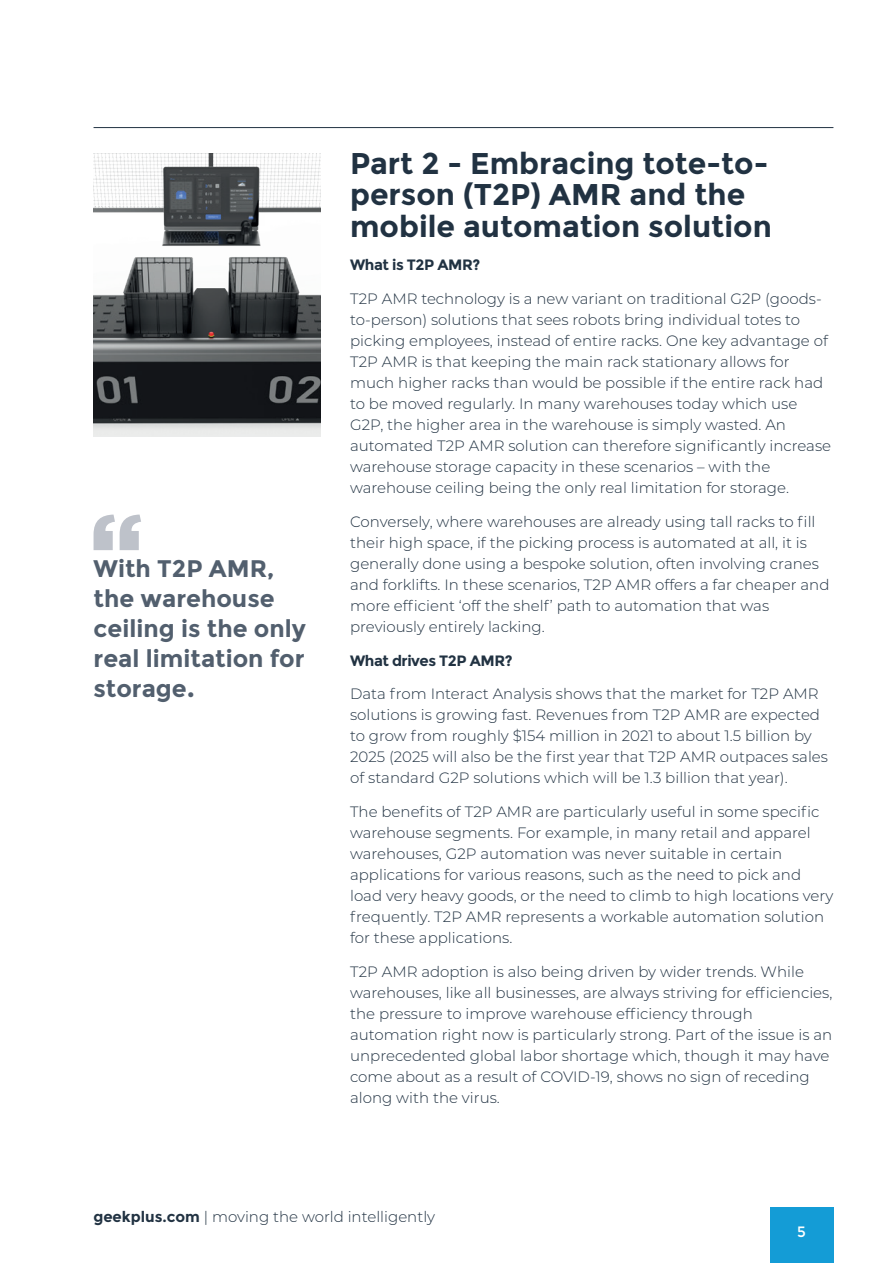
<style>
.page{position:relative;width:893px;height:1263px;background:#fff}
.page>*{position:absolute;margin:0;border:0;box-sizing:border-box;transform-origin:0 0}
.t1{font:700 30px/31.5px "Montserrat";color:#213242}
.t2{font:700 24px/30px "Montserrat";color:#525f6e}
.t3{font:300 15px/21px "Montserrat";color:#213242}
.t4{font:700 15px "Montserrat";letter-spacing:-.03em;color:#213242}
.t5{font:15px "Montserrat";color:#fff}
.s1{font-size:28.5px}
.s2{font-weight:700}
</style>
<div class="page">
<div style="left:770px;top:1208px;width:63px;height:55px;background:#149cd6"></div>
<hr style="left:94px;top:127px;width:739px;height:1px;background:#213242">
<svg style="left:94px;top:514px;width:47px;height:36px"></svg>
<img style="left:94px;top:153px;width:226px;height:283px">
<h2 class="t2" style="left:94px;top:553px;width:214px">With T2P AMR, the warehouse ceiling is the only real limitation for storage<span class="s1">.</span></h2>
<h1 class="t1" style="left:350px;top:147px;width:423px">Part 2 - Embracing tote-to&shy;person (T2P) AMR and the mobile automation solution</h1>
<p class="t4" style="left:350px;top:256px;width:132px">What is T2P AMR?</p>
<p class="t3" style="left:350px;top:288px;width:483px">T2P AMR technology is a new variant on traditional G2P (goods&shy;to-person) solutions that sees robots bring individual totes to picking employees, instead of entire racks. One key advantage of T2P AMR is that keeping the main rack stationary allows for much higher racks than would be possible if the entire rack had to be moved regularly. In many warehouses today which use G2P, the higher area in the warehouse is simply wasted. An automated T2P AMR solution can therefore significantly increase warehouse storage capacity in these scenarios – with the warehouse ceiling being the only real limitation for storage.</p>
<p class="t3" style="left:350px;top:511px;width:481px">Conversely, where warehouses are already using tall racks to fill their high space, if the picking process is automated at all, it is generally done using a bespoke solution, often involving cranes and forklifts. In these scenarios, T2P AMR offers a far cheaper and more efficient ‘off the shelf’ path to automation that was previously entirely lacking.</p>
<p class="t4" style="left:350px;top:651px;width:164px">What drives T2P AMR?</p>
<p class="t3" style="left:350px;top:683px;width:479px">Data from Interact Analysis shows that the market for T2P AMR solutions is growing fast. Revenues from T2P AMR are expected to grow from roughly $154 million in 2021 to about 1.5 billion by 2025 (2025 will also be the first year that T2P AMR outpaces sales of standard G2P solutions which will be 1.3 billion that year).</p>
<p class="t3" style="left:350px;top:801px;width:485px">The benefits of T2P AMR are particularly useful in some specific warehouse segments. For example, in many retail and apparel warehouses, G2P automation was never suitable in certain applications for various reasons, such as the need to pick and load very heavy goods, or the need to climb to high locations very frequently. T2P AMR represents a workable automation solution for these applications.</p>
<p class="t3" style="left:350px;top:961px;width:484px">T2P AMR adoption is also being driven by wider trends. While warehouses, like all businesses, are always striving for efficiencies, the pressure to improve warehouse efficiency through automation right now is particularly strong. Part of the issue is an unprecedented global labor shortage which, though it may have come about as a result of COVID-19, shows no sign of receding along with the virus.</p>
<p class="t3" style="left:93px;top:1206px;width:343px"><span class="s2">geekplus.com</span> | moving the world intelligently</p>
<p class="t5" style="left:797px;top:1223px;width:10px">5</p>
</div>
